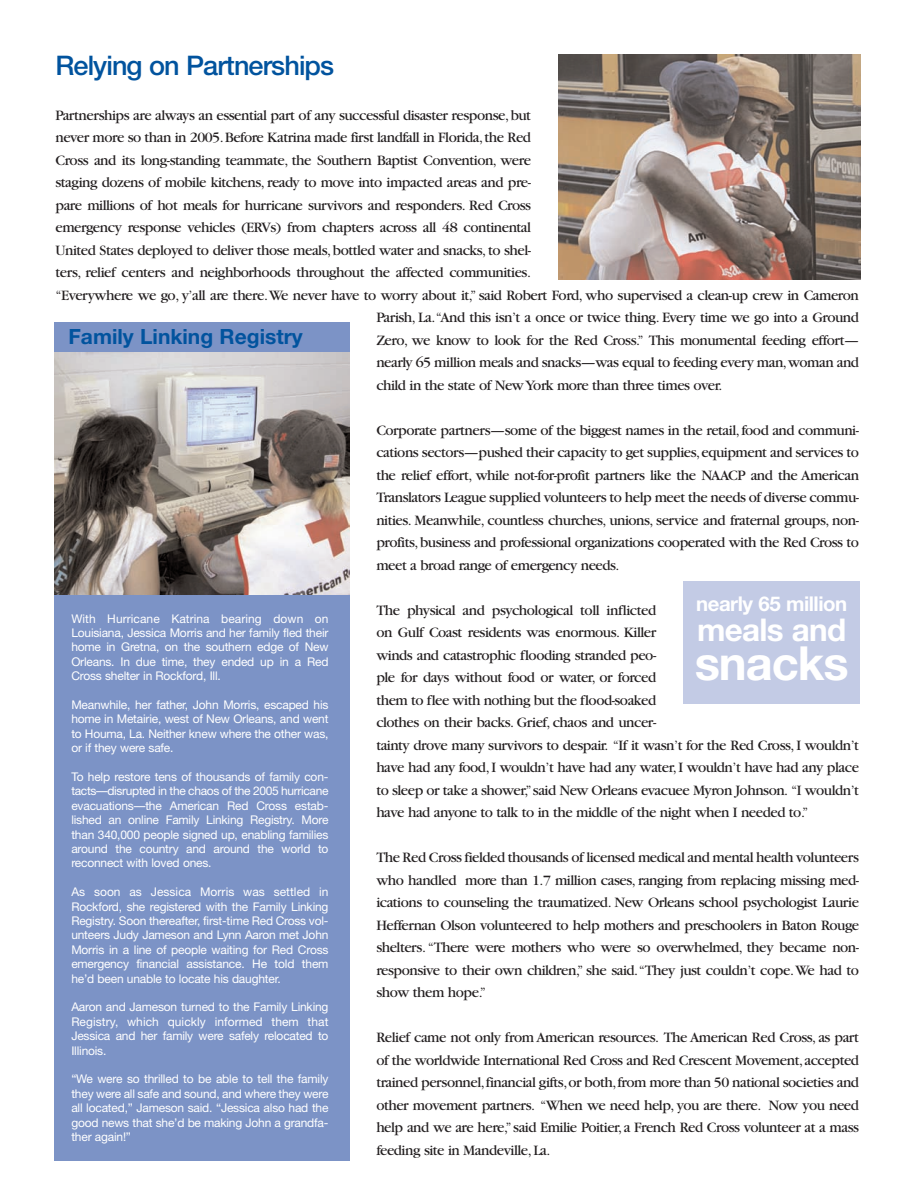
<style>
.page{position:relative;width:918px;height:1188px;background:#fff}
.page>*{position:absolute;margin:0;border:0;box-sizing:border-box;transform-origin:0 0}
.t1{font:700 47.1px "Helvetica Neue";letter-spacing:-.02em;color:#fff}
.t2{font:700 31.35px "Helvetica Neue";letter-spacing:-.02em;color:#fff}
.t3{font:500 27px "Helvetica Neue";letter-spacing:-.035em;color:#01539e}
.t4{font:700 21px "Helvetica Neue";color:#01539e}
.t5{font:700 20.4px "Helvetica Neue";letter-spacing:-.02em;color:#fff}
.t6{font:15px/22.5px "Garamond";letter-spacing:-.03em;color:#231f20;text-align:justify}
.t7{font:12px/14.4px "Helvetica Neue";letter-spacing:-.015em;color:#fff;text-align:justify}
</style>
<div class="page">
<div style="left:54px;top:322px;width:295px;height:839px;background:#7c93c6"></div>
<img style="left:54px;top:352px;width:295px;height:243px">
<img style="left:558px;top:54px;width:302px;height:225px">
<div style="left:683px;top:582px;width:177px;height:122px;background:#c3cbe5"></div>
<h3 class="t3" style="left:56px;top:55px;width:280px">Relying on Partnerships</h3>
<p class="t6" style="left:56px;top:105px;width:477px">Partnerships are always an essential part of any successful disaster response,but</p>
<p class="t6" style="left:56px;top:128px;width:477px">never more so than in 2005.Before Katrina made first landfall in Florida,the Red</p>
<p class="t6" style="left:56px;top:150px;width:477px">Cross and its long-standing teammate, the Southern Baptist Convention, were</p>
<p class="t6" style="left:56px;top:173px;width:477px">staging dozens of mobile kitchens, ready to move into impacted areas and pre-</p>
<p class="t6" style="left:56px;top:195px;width:477px">pare millions of hot meals for hurricane survivors and responders. Red Cross</p>
<p class="t6" style="left:56px;top:218px;width:477px">emergency response vehicles (ERVs) from chapters across all 48 continental</p>
<p class="t6" style="left:56px;top:240px;width:477px">United States deployed to deliver those meals,bottled water and snacks,to shel-</p>
<p class="t6" style="left:56px;top:263px;width:477px">ters, relief centers and neighborhoods throughout the affected communities.</p>
<p class="t6" style="left:56px;top:285px;width:805px">“Everywhere we go, y’all are there.We never have to worry about it,” said Robert Ford, who supervised a clean-up crew in Cameron</p>
<p class="t6" style="left:376px;top:308px;width:484px">Parish, La.“And this isn’t a once or twice thing. Every time we go into a Ground</p>
<p class="t6" style="left:376px;top:330px;width:484px">Zero, we know to look for the Red Cross.” This monumental feeding effort—</p>
<p class="t6" style="left:376px;top:353px;width:484px">nearly 65 million meals and snacks—was equal to feeding every man,woman and</p>
<p class="t6" style="left:376px;top:375px;width:348px">child in the state of New York more than three times over.</p>
<p class="t6" style="left:376px;top:420px;width:484px">Corporate partners—some of the biggest names in the retail,food and communi&shy;cations sectors—pushed their capacity to get supplies,equipment and services to the relief effort, while not-for-profit partners like the NAACP and the American Translators League supplied volunteers to help meet the needs of diverse commu&shy;nities. Meanwhile, countless churches, unions, service and fraternal groups, non&shy;profits,business and professional organizations cooperated with the Red Cross to meet a broad range of emergency needs.</p>
<p class="t6" style="left:376px;top:600px;width:484px;text-align:left">The physical and psychological toll inflicted<br>on Gulf Coast residents was enormous. Killer<br>winds and catastrophic flooding stranded peo-<br>ple for days without food or water, or forced<br>them to flee with nothing but the flood-soaked<br>clothes on their backs. Grief, chaos and uncer-<br>tainty drove many survivors to despair. “If it wasn’t for the Red Cross, I wouldn’t have had any food,I wouldn’t have had any water,I wouldn’t have had any place to sleep or take a shower,”said New Orleans evacuee Myron Johnson. “I wouldn’t have had anyone to talk to in the middle of the night when I needed to.”</p>
<p class="t6" style="left:376px;top:848px;width:484px">The Red Cross fielded thousands of licensed medical and mental health volunteers who handled more than 1.7 million cases, ranging from replacing missing med&shy;ications to counseling the traumatized. New Orleans school psychologist Laurie Heffernan Olson volunteered to help mothers and preschoolers in Baton Rouge shelters. “There were mothers who were so overwhelmed, they became non&shy;responsive to their own children,” she said.“They just couldn’t cope.We had to show them hope.”</p>
<p class="t6" style="left:376px;top:1028px;width:484px">Relief came not only from American resources. The American Red Cross, as part of the worldwide International Red Cross and Red Crescent Movement,accepted trained personnel,financial gifts,or both,from more than 50 national societies and other movement partners. “When we need help, you are there. Now you need help and we are here,”said Emilie Poitier, a French Red Cross volunteer at a mass feeding site in Mandeville,La.</p>
<h3 class="t4" style="left:69px;top:329px;width:236px">Family Linking Registry</h3>
<h3 class="t5" style="left:696px;top:597px;width:153px">nearly 65 million</h3>
<h2 class="t2" style="left:697px;top:618px;width:151px">meals and</h2>
<h1 class="t1" style="left:695px;top:647px;width:156px">snacks</h1>
<p class="t7" style="left:71px;top:612px;width:259px">With Hurricane Katrina bearing down on Louisiana, Jessica Morris and her family fled their home in Gretna, on the southern edge of New Orleans. In due time, they ended up in a Red Cross shelter in Rockford, Ill.</p>
<p class="t7" style="left:71px;top:699px;width:259px">Meanwhile, her father, John Morris, escaped his home in Metairie, west of New Orleans, and went to Houma, La. Neither knew where the other was, or if they were safe.</p>
<p class="t7" style="left:71px;top:771px;width:259px">To help restore tens of thousands of family con&shy;tacts––disrupted in the chaos of the 2005 hurricane evacuations––the American Red Cross estab&shy;lished an online Family Linking Registry. More than 340,000 people signed up, enabling families around the country and around the world to reconnect with loved ones.</p>
<p class="t7" style="left:71px;top:886px;width:259px">As soon as Jessica Morris was settled in Rockford, she registered with the Family Linking Registry. Soon thereafter, first-time Red Cross vol&shy;unteers Judy Jameson and Lynn Aaron met John Morris in a line of people waiting for Red Cross emergency financial assistance. He told them he’d been unable to locate his daughter.</p>
<p class="t7" style="left:71px;top:1001px;width:259px">Aaron and Jameson turned to the Family Linking Registry, which quickly informed them that Jessica and her family were safely relocated to Illinois.</p>
<p class="t7" style="left:71px;top:1073px;width:259px">“We were so thrilled to be able to tell the family they were all safe and sound, and where they were all located,” Jameson said. “Jessica also had the good news that she’d be making John a grandfa&shy;ther again!”</p>
</div>
